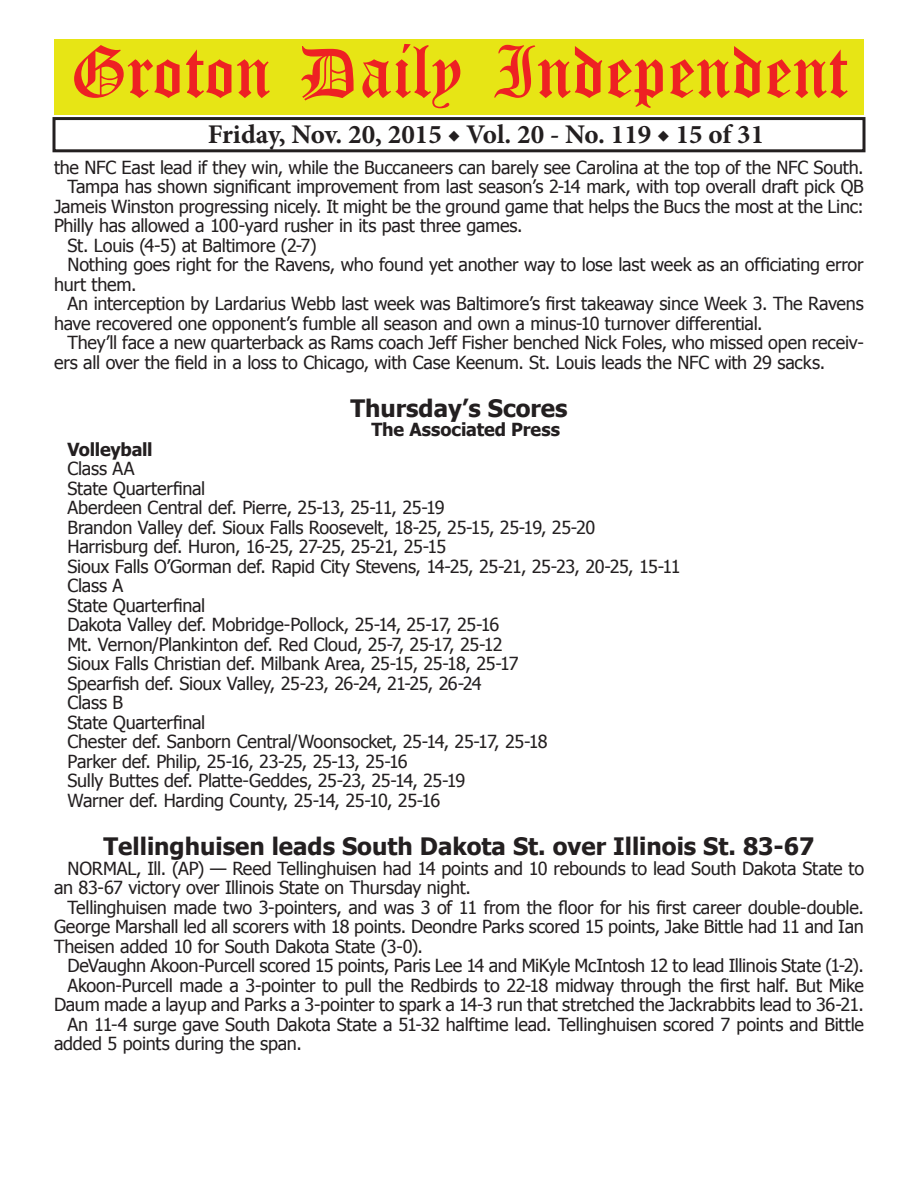
<style>
.page{position:relative;width:918px;height:1188px;background:#fff}
.page>*{position:absolute;margin:0;border:0;box-sizing:border-box;transform-origin:0 0}
.t1{font:54px "Old English Five";color:#ee2123}
.t2{font:700 27px "Minion Pro";color:#231f20}
.t3{font:700 24px "Tahoma";color:#231f20}
.t4{font:18px/19.5px "Tahoma";letter-spacing:-.015em;color:#231f20}
.t5{font:700 18px "Tahoma";letter-spacing:-.01em;color:#231f20}
</style>
<div class="page">
<div style="left:52px;top:117px;width:814px;height:35px;border:3px solid #231f20"></div>
<div style="left:54px;top:40px;width:810px;height:75px;background:#e7e515"></div>
<h1 class="t1" style="left:70px;top:47px;width:779px">Groton Daily Independent</h1>
<h2 class="t2" style="left:208px;top:116px;width:558px">Friday, Nov. 20, 2015 ◆ Vol. 20 - No. 119 ◆ 15 of 31</h2>
<p class="t4" style="left:54px;top:156px;width:811px">the NFC East lead if they win, while the Buccaneers can barely see Carolina at the top of the NFC South.</p>
<p class="t4" style="left:68px;top:176px;width:798px">Tampa has shown significant improvement from last season’s 2-14 mark, with top overall draft pick QB</p>
<p class="t4" style="left:54px;top:195px;width:811px">Jameis Winston progressing nicely. It might be the ground game that helps the Bucs the most at the Linc:</p>
<p class="t4" style="left:54px;top:215px;width:470px">Philly has allowed a 100-yard rusher in its past three games.</p>
<p class="t4" style="left:68px;top:234px;width:251px">St. Louis (4-5) at Baltimore (2-7)</p>
<p class="t4" style="left:68px;top:254px;width:798px">Nothing goes right for the Ravens, who found yet another way to lose last week as an officiating error</p>
<p class="t4" style="left:54px;top:273px;width:84px">hurt them.</p>
<p class="t4" style="left:68px;top:293px;width:798px">An interception by Lardarius Webb last week was Baltimore’s first takeaway since Week 3. The Ravens</p>
<p class="t4" style="left:54px;top:312px;width:710px">have recovered one opponent’s fumble all season and own a minus-10 turnover differential.</p>
<p class="t4" style="left:68px;top:332px;width:798px">They’ll face a new quarterback as Rams coach Jeff Fisher benched Nick Foles, who missed open receiv-</p>
<p class="t4" style="left:54px;top:351px;width:773px">ers all over the field in a loss to Chicago, with Case Keenum. St. Louis leads the NFC with 29 sacks.</p>
<h3 class="t3" style="left:350px;top:391px;width:219px">Thursday’s Scores</h3>
<p class="t5" style="left:371px;top:417px;width:190px">The Associated Press</p>
<p class="t5" style="left:68px;top:437px;width:87px">Volleyball</p>
<p class="t4" style="left:68px;top:458px;width:615px">Class AA<br>State Quarterfinal<br>Aberdeen Central def. Pierre, 25-13, 25-11, 25-19<br>Brandon Valley def. Sioux Falls Roosevelt, 18-25, 25-15, 25-19, 25-20<br>Harrisburg def. Huron, 16-25, 27-25, 25-21, 25-15<br>Sioux Falls O’Gorman def. Rapid City Stevens, 14-25, 25-21, 25-23, 20-25, 15-11<br>Class A<br>State Quarterfinal<br>Dakota Valley def. Mobridge-Pollock, 25-14, 25-17, 25-16<br>Mt. Vernon/Plankinton def. Red Cloud, 25-7, 25-17, 25-12<br>Sioux Falls Christian def. Milbank Area, 25-15, 25-18, 25-17<br>Spearfish def. Sioux Valley, 25-23, 26-24, 21-25, 26-24<br>Class B<br>State Quarterfinal<br>Chester def. Sanborn Central/Woonsocket, 25-14, 25-17, 25-18<br>Parker def. Philip, 25-16, 23-25, 25-13, 25-16<br>Sully Buttes def. Platte-Geddes, 25-23, 25-14, 25-19<br>Warner def. Harding County, 25-14, 25-10, 25-16</p>
<h3 class="t3" style="left:104px;top:830px;width:712px">Tellinghuisen leads South Dakota St. over Illinois St. 83-67</h3>
<p class="t4" style="left:54px;top:858px;width:812px;text-indent:14px">NORMAL, Ill. (AP) — Reed Tellinghuisen had 14 points and 10 rebounds to lead South Dakota State to an 83-67 victory over Illinois State on Thursday night.</p>
<p class="t4" style="left:54px;top:897px;width:811px;text-align:justify;text-indent:14px">Tellinghuisen made two 3-pointers, and was 3 of 11 from the floor for his first career double-double.<br>George Marshall led all scorers with 18 points. Deondre Parks scored 15 points, Jake Bittle had 11 and Ian Theisen added 10 for South Dakota State (3-0).</p>
<p class="t4" style="left:68px;top:955px;width:798px">DeVaughn Akoon-Purcell scored 15 points, Paris Lee 14 and MiKyle McIntosh 12 to lead Illinois State (1-2).</p>
<p class="t4" style="left:68px;top:975px;width:798px">Akoon-Purcell made a 3-pointer to pull the Redbirds to 22-18 midway through the first half. But Mike</p>
<p class="t4" style="left:54px;top:994px;width:812px">Daum made a layup and Parks a 3-pointer to spark a 14-3 run that stretched the Jackrabbits lead to 36-21.</p>
<p class="t4" style="left:68px;top:1014px;width:798px">An 11-4 surge gave South Dakota State a 51-32 halftime lead. Tellinghuisen scored 7 points and Bittle</p>
<p class="t4" style="left:54px;top:1033px;width:249px">added 5 points during the span.</p>
</div>
